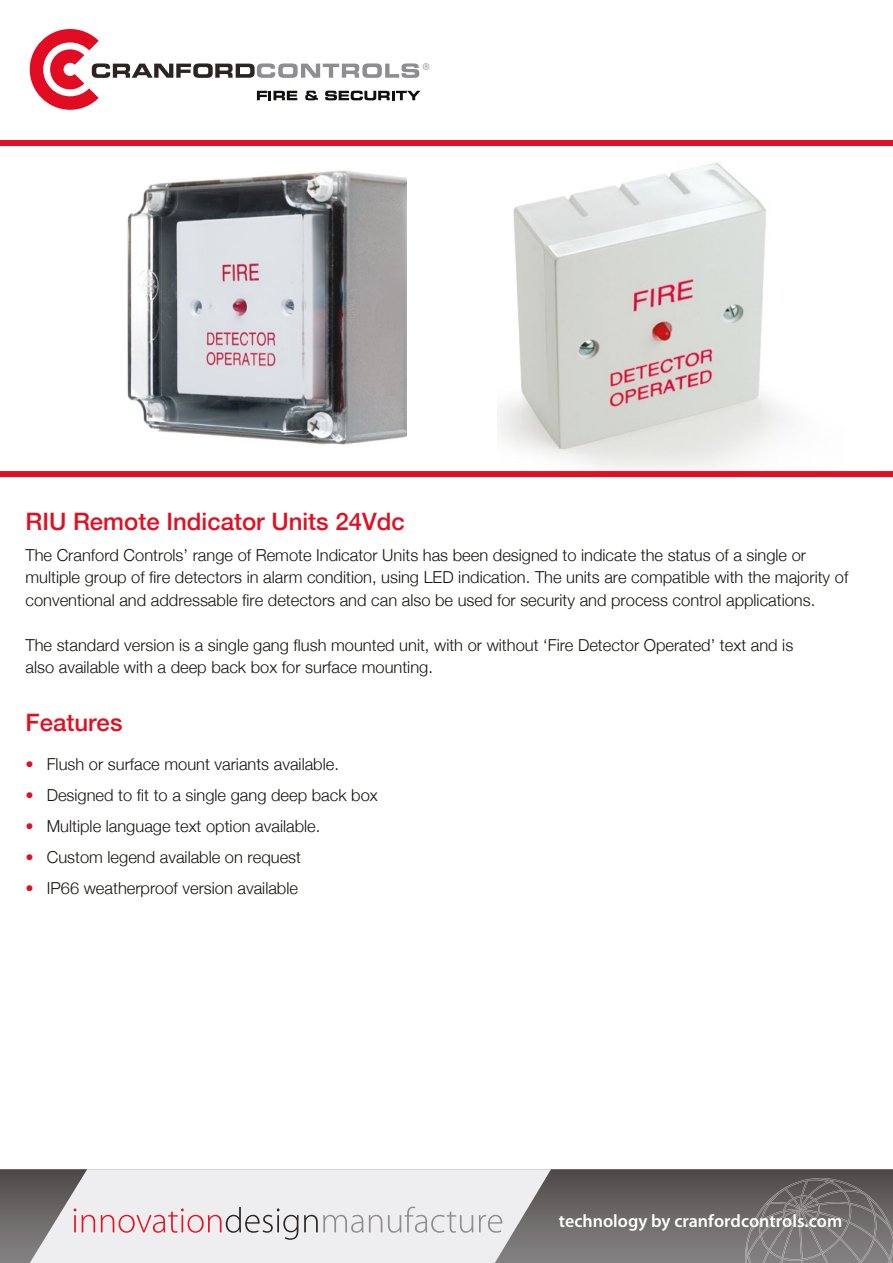
<style>
.page{position:relative;width:893px;height:1263px;background:#fff}
.page>*{position:absolute;margin:0;border:0;box-sizing:border-box;transform-origin:0 0}
.t1{font:500 24px "Helvetica Neue";color:#e20f22}
.t2{font:600 18px "Myriad Pro";color:#fff}
.t3{font:300 16.5px/22.5px "Helvetica Neue";color:#161511}
.s1{color:#e20f22}
</style>
<div class="page">
<img style="left:497px;top:162px;width:346px;height:316px">
<div style="left:0;top:140px;width:893px;height:6px;background:#e20f22"></div>
<svg style="left:30px;top:29px;width:399px;height:81px"></svg>
<svg style="left:0;top:1169px;width:893px;height:94px;background:#696666"></svg>
<svg style="left:30px;top:1169px;width:521px;height:94px;background:#dad8da"></svg>
<svg style="left:745px;top:1178px;width:148px;height:85px;background:#767373"></svg>
<svg style="left:74px;top:1208px;width:2px;height:24px"></svg>
<svg style="left:82px;top:1215px;width:13px;height:17px"></svg>
<svg style="left:101px;top:1207px;width:281px;height:33px;background:#e1d4d7"></svg>
<svg style="left:388px;top:1206px;width:85px;height:27px;background:#dedcde"></svg>
<svg style="left:479px;top:1215px;width:23px;height:18px"></svg>
<div style="left:0;top:471px;width:893px;height:6px;background:#e20f22"></div>
<img style="left:127px;top:170px;width:279px;height:275px">
<h1 class="t1" style="left:26px;top:502px;width:381px">RIU Remote Indicator Units 24Vdc</h1>
<p class="t3" style="left:26px;top:543px;width:824px">The Cranford Controls’ range of Remote Indicator Units has been designed to indicate the status of a single or multiple group of fire detectors in alarm condition, using LED indication. The units are compatible with the majority of conventional and addressable fire detectors and can also be used for security and process control applications.</p>
<p class="t3" style="left:26px;top:633px;width:769px">The standard version is a single gang flush mounted unit, with or without ‘Fire Detector Operated’ text and is also available with a deep back box for surface mounting.</p>
<h1 class="t1" style="left:26px;top:703px;width:98px">Features</h1>
<p class="t3" style="left:26px;top:752px;width:315px"><span class="s1">•</span> Flush or surface mount variants available.</p>
<p class="t3" style="left:26px;top:783px;width:354px"><span class="s1">•</span> Designed to fit to a single gang deep back box</p>
<p class="t3" style="left:26px;top:814px;width:296px"><span class="s1">•</span> Multiple language text option available.</p>
<p class="t3" style="left:26px;top:845px;width:277px"><span class="s1">•</span> Custom legend available on request</p>
<p class="t3" style="left:26px;top:876px;width:274px"><span class="s1">•</span> IP66 weatherproof version available</p>
<p class="t2" style="left:559px;top:1209px;width:285px">technology by cranfordcontrols.com</p>
</div>
